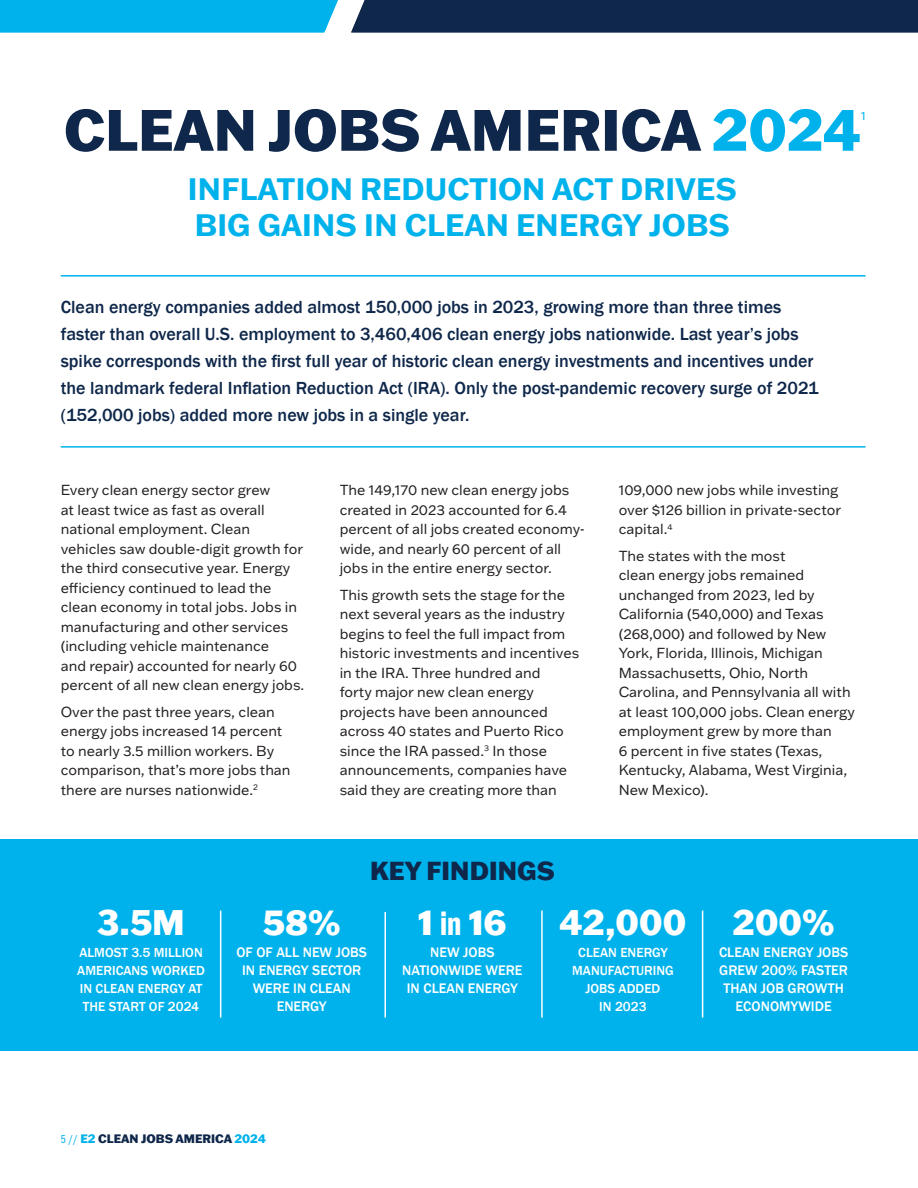
<style>
.page{position:relative;width:918px;height:1188px;background:#fff}
.page>*{position:absolute;margin:0;border:0;box-sizing:border-box;transform-origin:0 0}
.t1{font:800 57px "Franklin Gothic ATF";color:#0e274a}
.Text{font:800 34.8px "Franklin Gothic ATF";color:#fff}
.t2{font:700 30.3px/35.7px "Franklin Gothic ATF";color:#00b2eb}
.Text-2{font:800 25.5px "Franklin Gothic ATF";color:#0e274a}
.Intro_text{font:500 18px/27px "Franklin Gothic";color:#0e274a}
.Text-3{font:14.25px/19.5px "Franklin Gothic ATF";color:#231f20}
.Text-4{font:500 14.25px/18px "Franklin Gothic";color:#fff;text-align:center}
.Text-5{font:500 13.5px/18px "Franklin Gothic";color:#fff;text-align:center}
.t3{font:800 12px "Franklin Gothic ATF";color:#0e274a}
.Text-6{font:12px "Franklin Gothic ATF";color:#00b2eb}
.s1{color:#00b2eb}
.s2{font-family:"Franklin Gothic LT Pro Dm Cm";font-weight:400}
.s3{font-family:"Franklin Gothic LT Pro Bk Cm";font-weight:400;color:#00b2eb}
</style>
<div class="page">
<svg style="left:0;top:0;width:918px;height:32px;background:#0f5f89"></svg>
<hr style="left:61px;top:275px;width:805px;height:2px;background:#00b2eb">
<hr style="left:61px;top:446px;width:805px;height:2px;background:#00b2eb">
<div style="left:0;top:839px;width:918px;height:211px;background:#00b2eb"></div>
<hr style="left:541px;top:911px;width:2px;height:107px;background:#fff">
<hr style="left:702px;top:911px;width:1px;height:107px;background:#fff">
<hr style="left:220px;top:911px;width:1px;height:107px;background:#fff">
<hr style="left:384px;top:912px;width:2px;height:106px;background:#fff">
<p class="t1" style="left:64px;top:92px;width:798px">CLEAN JOBS AMERICA <span class="s1">2024</span></p>
<p class="t2" style="left:188px;top:170px;width:551px">INFLATION REDUCTION ACT DRIVES<br>BIG GAINS IN CLEAN ENERGY JOBS</p>
<p class="Text-6" style="left:861px;top:108px;width:6px">1</p>
<p class="Intro_text" style="left:61px;top:293px;width:759px">Clean energy companies added almost 150,000 jobs in 2023, growing more than three times faster than overall U.S. employment to 3,460,406 clean energy jobs nationwide. Last year’s jobs spike corresponds with the first full year of historic clean energy investments and incentives under the landmark federal Inflation Reduction Act (IRA). Only the post-pandemic recovery surge of 2021 (152,000 jobs) added more new jobs in a single year.</p>
<p class="Text-3" style="left:61px;top:480px;width:245px">Every clean energy sector grew<br>at least twice as fast as overall national employment. Clean vehicles saw double-digit growth for the third consecutive year. Energy efficiency continued to lead the clean economy in total jobs. Jobs in manufacturing and other services (including vehicle maintenance<br>and repair) accounted for nearly 60 percent of all new clean energy jobs.</p>
<p class="Text-3" style="left:61px;top:702px;width:231px">Over the past three years, clean energy jobs increased 14 percent to nearly 3.5 million workers. By comparison, that’s more jobs than there are nurses nationwide.<sup>2</sup></p>
<p class="Text-3" style="left:340px;top:480px;width:247px">The 149,170 new clean energy jobs created in 2023 accounted for 6.4 percent of all jobs created economy&shy;wide, and nearly 60 percent of all jobs in the entire energy sector.</p>
<p class="Text-3" style="left:340px;top:585px;width:241px">This growth sets the stage for the next several years as the industry begins to feel the full impact from historic investments and incentives in the IRA. Three hundred and<br>forty major new clean energy projects have been announced across 40 states and Puerto Rico since the IRA passed.<sup>3</sup> In those announcements, companies have said they are creating more than</p>
<p class="Text-2" style="left:370px;top:854px;width:186px">KEY FINDINGS</p>
<p class="Text-3" style="left:619px;top:480px;width:224px">109,000 new jobs while investing over $126 billion in private-sector capital.<sup>4</sup></p>
<p class="Text-3" style="left:619px;top:546px;width:238px">The states with the most<br>clean energy jobs remained unchanged from 2023, led by<br>California (540,000) and Texas (268,000) and followed by New<br>York, Florida, Illinois, Michigan<br>Massachusetts, Ohio, North<br>Carolina, and Pennsylvania all with at least 100,000 jobs. Clean energy employment grew by more than<br>6 percent in five states (Texas,<br>Kentucky, Alabama, West Virginia,<br>New Mexico).</p>
<p class="Text" style="left:97px;top:899px;width:89px">3.5M</p>
<p class="Text-5" style="left:77px;top:944px;width:129px">ALMOST 3.5 MILLION<br>AMERICANS WORKED<br>IN CLEAN ENERGY AT<br>THE START OF 2024</p>
<p class="Text" style="left:263px;top:899px;width:79px">58%</p>
<p class="Text-4" style="left:236px;top:943px;width:132px">OF OF ALL NEW JOBS<br>IN ENERGY SECTOR<br>WERE IN CLEAN<br>ENERGY</p>
<p class="Text" style="left:418px;top:899px;width:90px">1 <span class="s2">in</span> 16</p>
<p class="Text-4" style="left:402px;top:943px;width:122px">NEW JOBS<br>NATIONWIDE WERE<br>IN CLEAN ENERGY</p>
<p class="Text" style="left:560px;top:899px;width:128px">42,000</p>
<p class="Text-5" style="left:572px;top:944px;width:103px">CLEAN ENERGY<br>MANUFACTURING<br>JOBS ADDED<br>IN 2023</p>
<p class="Text" style="left:733px;top:899px;width:104px">200%</p>
<p class="Text-4" style="left:719px;top:943px;width:131px">CLEAN ENERGY JOBS<br>GREW 200% FASTER<br>THAN JOB GROWTH<br>ECONOMYWIDE</p>
<p class="t3" style="left:61px;top:1131px;width:207px"><span class="s3">5 //</span> <span class="s1">E2</span> CLEAN JOBS AMERICA <span class="s1">2024</span></p>
</div>
